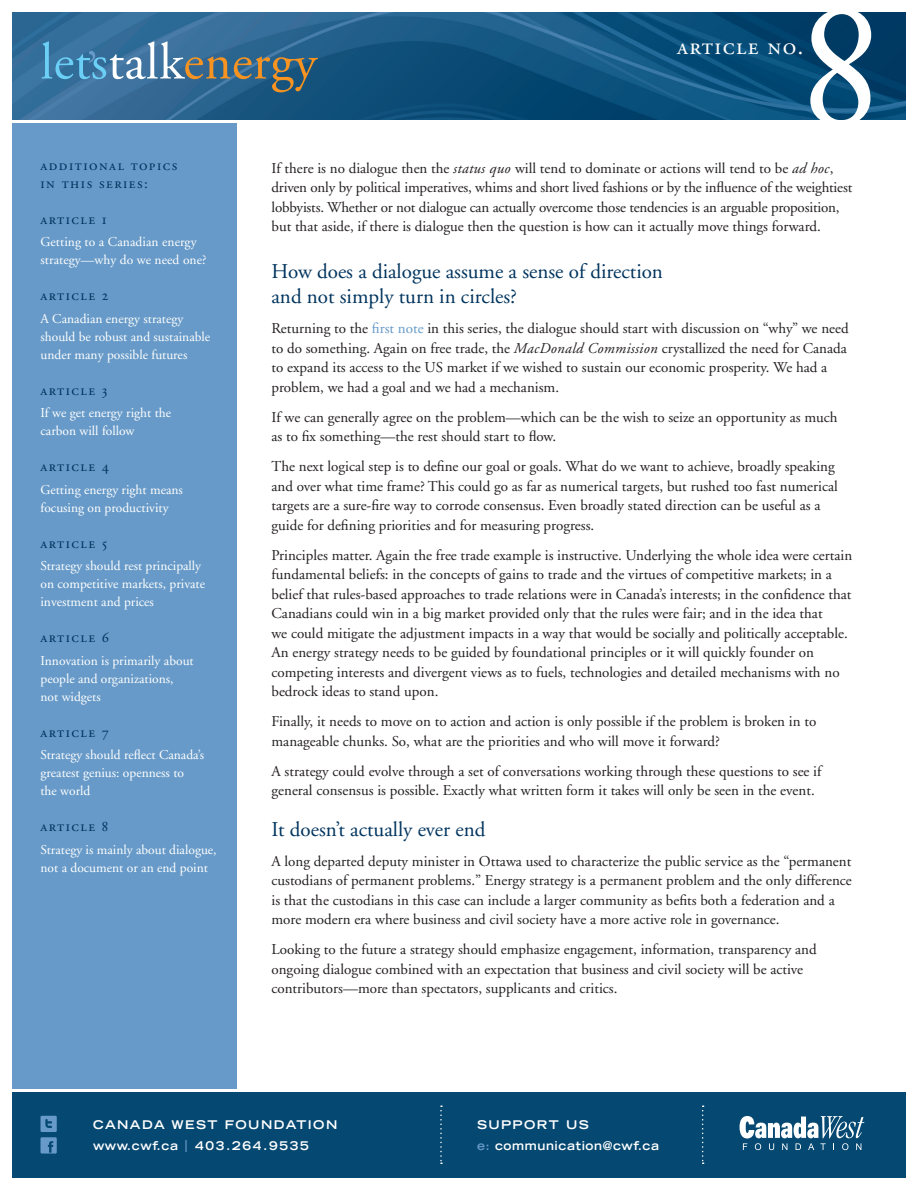
<style>
.page{position:relative;width:918px;height:1188px;background:#fff}
.page>*{position:absolute;margin:0;border:0;box-sizing:border-box;transform-origin:0 0}
.t1{font:184.5px "Adobe Garamond Regular SC";color:#fff}
.t2{font:24px "Adobe Garamond Regular SC";letter-spacing:.06em;color:#fff}
._3_Header_B__Reg_14p{font:21px/25.5px "Adobe Garamond";color:#00345e}
._1_Body_Copy{font:15px/19.5px "Adobe Garamond";color:#231f20}
._1_Body_Copy-2{font:15px/18px "Adobe Garamond Regular SC";letter-spacing:.1em;color:#00345e}
._1_Body_Copy-3{font:13.5px/18px "Adobe Garamond";color:#fff}
.t3{font:700 expanded 12px "Trade Gothic LH";letter-spacing:.12em;color:#fff}
.t4{font:700 expanded 12px "Trade Gothic LH";letter-spacing:.14em;color:#fff}
.t5{font:700 expanded 12px "Trade Gothic LH";letter-spacing:.05em;color:#fff}
.s1{font-style:italic}
.s2{color:#679ac8}
</style>
<div class="page">
<img style="left:12px;top:12px;width:894px;height:108px">
<div style="left:12px;top:123px;width:225px;height:966px;background:#679ac8"></div>
<div style="left:12px;top:1092px;width:894px;height:86px;background:#054871"></div>
<svg style="left:740px;top:1116px;width:124px;height:34px"></svg>
<svg style="left:702px;top:1106px;width:2px;height:58px"></svg>
<svg style="left:440px;top:1106px;width:2px;height:58px"></svg>
<div style="left:40px;top:1116px;width:17px;height:16px;background:#679ac8"></div>
<svg style="left:45px;top:1119px;width:7px;height:9px"></svg>
<div style="left:40px;top:1137px;width:17px;height:17px;background:#679ac8"></div>
<svg style="left:48px;top:1141px;width:5px;height:12px"></svg>
<svg style="left:42px;top:41px;width:276px;height:51px"></svg>
<p class="_1_Body_Copy-2" style="left:40px;top:157px;width:139px">additional topics in this series:</p>
<p class="_1_Body_Copy-2" style="left:40px;top:211px;width:68px">article 1</p>
<p class="_1_Body_Copy-3" style="left:40px;top:234px;width:168px">Getting to a Canadian energy strategy—why do we need one?</p>
<p class="_1_Body_Copy-2" style="left:40px;top:287px;width:69px">article 2</p>
<p class="_1_Body_Copy-3" style="left:40px;top:310px;width:171px">A Canadian energy strategy should be robust and sustainable under many possible futures</p>
<p class="_1_Body_Copy-2" style="left:40px;top:382px;width:69px">article 3</p>
<p class="_1_Body_Copy-3" style="left:40px;top:405px;width:132px">If we get energy right the carbon will follow</p>
<p class="_1_Body_Copy-2" style="left:40px;top:458px;width:70px">article 4</p>
<p class="_1_Body_Copy-3" style="left:40px;top:481px;width:144px">Getting energy right means focusing on productivity</p>
<p class="_1_Body_Copy-2" style="left:40px;top:535px;width:68px">article 5</p>
<p class="_1_Body_Copy-3" style="left:40px;top:558px;width:166px">Strategy should rest principally on competitive markets, private investment and prices</p>
<p class="_1_Body_Copy-2" style="left:40px;top:629px;width:70px">article 6</p>
<p class="_1_Body_Copy-3" style="left:40px;top:652px;width:155px">Innovation is primarily about people and organizations, not widgets</p>
<p class="_1_Body_Copy-2" style="left:40px;top:724px;width:70px">article 7</p>
<p class="_1_Body_Copy-3" style="left:40px;top:747px;width:165px">Strategy should reflect Canada’s greatest genius: openness to<br>the world</p>
<p class="_1_Body_Copy-2" style="left:40px;top:818px;width:69px">article 8</p>
<p class="_1_Body_Copy-3" style="left:40px;top:841px;width:178px">Strategy is mainly about dialogue, not a document or an end point</p>
<p class="t2" style="left:677px;top:33px;width:128px">article no.</p>
<p class="t1" style="left:801px;top:-34px;width:81px">8</p>
<p class="_1_Body_Copy" style="left:272px;top:159px;width:582px">If there is no dialogue then the <span class="s1">status quo</span> will tend to dominate or actions will tend to be <span class="s1">ad hoc</span>, driven only by political imperatives, whims and short lived fashions or by the influence of the weightiest lobbyists. Whether or not dialogue can actually overcome those tendencies is an arguable proposition, but that aside, if there is dialogue then the question is how can it actually move things forward.</p>
<p class="_3_Header_B__Reg_14p" style="left:272px;top:259px;width:393px">How does a dialogue assume a sense of direction and not simply turn in circles?</p>
<p class="_1_Body_Copy" style="left:272px;top:319px;width:579px">Returning to the <span class="s2">first note</span> in this series, the dialogue should start with discussion on “why” we need to do something. Again on free trade, the <span class="s1">MacDonald Commission</span> crystallized the need for Canada to expand its access to the US market if we wished to sustain our economic prosperity. We had a problem, we had a goal and we had a mechanism.</p>
<p class="_1_Body_Copy" style="left:272px;top:408px;width:568px">If we can generally agree on the problem—which can be the wish to seize an opportunity as much as to fix something—the rest should start to flow.</p>
<p class="_1_Body_Copy" style="left:272px;top:457px;width:568px">The next logical step is to define our goal or goals. What do we want to achieve, broadly speaking and over what time frame? This could go as far as numerical targets, but rushed too fast numerical targets are a sure-fire way to corrode consensus. Even broadly stated direction can be useful as a guide for defining priorities and for measuring progress.</p>
<p class="_1_Body_Copy" style="left:272px;top:546px;width:582px">Principles matter. Again the free trade example is instructive. Underlying the whole idea were certain fundamental beliefs: in the concepts of gains to trade and the virtues of competitive markets; in a belief that rules-based approaches to trade relations were in Canada’s interests; in the confidence that Canadians could win in a big market provided only that the rules were fair; and in the idea that<br>we could mitigate the adjustment impacts in a way that would be socially and politically acceptable.<br>An energy strategy needs to be guided by foundational principles or it will quickly founder on competing interests and divergent views as to fuels, technologies and detailed mechanisms with no bedrock ideas to stand upon.</p>
<p class="_1_Body_Copy" style="left:272px;top:712px;width:546px">Finally, it needs to move on to action and action is only possible if the problem is broken in to manageable chunks. So, what are the priorities and who will move it forward?</p>
<p class="_1_Body_Copy" style="left:272px;top:762px;width:552px">A strategy could evolve through a set of conversations working through these questions to see if general consensus is possible. Exactly what written form it takes will only be seen in the event.</p>
<p class="_3_Header_B__Reg_14p" style="left:272px;top:817px;width:216px">It doesn’t actually ever end</p>
<p class="_1_Body_Copy" style="left:272px;top:852px;width:582px">A long departed deputy minister in Ottawa used to characterize the public service as the “permanent custodians of permanent problems.” Energy strategy is a permanent problem and the only difference is that the custodians in this case can include a larger community as befits both a federation and a more modern era where business and civil society have a more active role in governance.</p>
<p class="_1_Body_Copy" style="left:272px;top:940px;width:547px">Looking to the future a strategy should emphasize engagement, information, transparency and ongoing dialogue combined with an expectation that business and civil society will be active contributors—more than spectators, supplicants and critics.</p>
<p class="t3" style="left:93px;top:1116px;width:246px">CANADA WEST FOUNDATION</p>
<p class="t4" style="left:93px;top:1137px;width:217px">www.cwf.ca <span class="s2">|</span> 403.264.9535</p>
<p class="t3" style="left:477px;top:1116px;width:113px">SUPPORT US</p>
<p class="t5" style="left:477px;top:1137px;width:184px"><span class="s2">e:</span> communication@cwf.ca</p>
</div>
